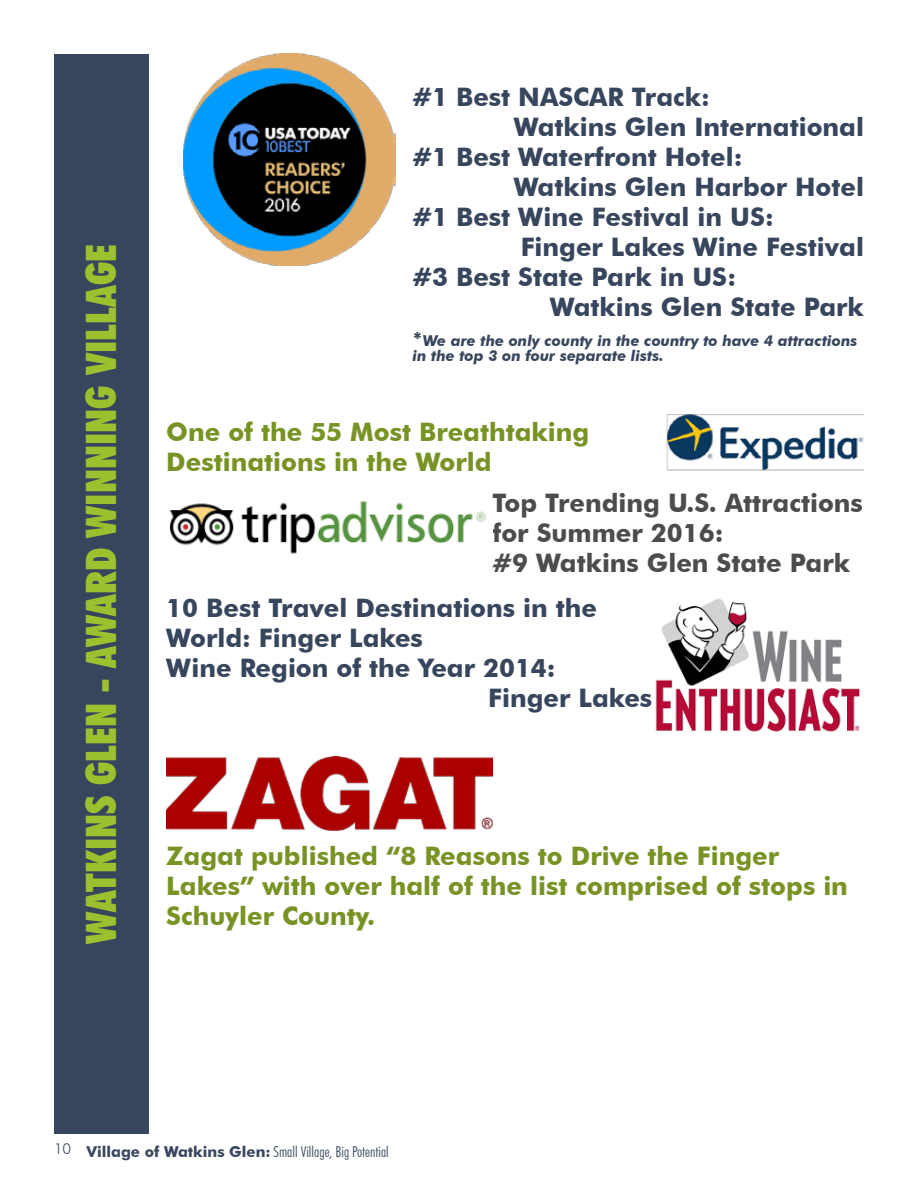
<style>
.page{position:relative;width:918px;height:1188px;background:#fff}
.page>*{position:absolute;margin:0;border:0;box-sizing:border-box;transform-origin:0 0}
.t1{font:900 condensed 42px "Futura BT";color:#9dc02e}
.t2{font:700 25.5px "Futura BT";color:#37465d}
.t3{font:700 25.5px/30px "Futura BT";color:#779324}
.t4{font:700 25.5px/30px "Futura BT";color:#4c4c4c}
.t5{font:italic 700 15px/15px "Futura BT";color:#37465d}
.t6{font:300 condensed 15px "Futura BT";color:#38475d}
.s1{font-style:normal;font-size:19.5px}
.s2{font-weight:700;font-stretch:normal}
</style>
<div class="page">
<img style="left:184px;top:54px;width:211px;height:212px">
<img style="left:655px;top:598px;width:205px;height:134px">
<img style="left:667px;top:415px;width:197px;height:56px">
<img style="left:170px;top:502px;width:316px;height:52px">
<img style="left:166px;top:756px;width:326px;height:74px">
<div style="left:54px;top:54px;width:94px;height:1080px;background:#37465d"></div>
<h1 class="t1" style="left:76px;top:944px;width:701px;rotate:-90deg">WATKINS GLEN - AWARD WINNING VILLAGE</h1>
<p class="t2" style="left:413px;top:81px;width:299px">#1 Best NASCAR Track:</p>
<p class="t2" style="left:514px;top:111px;width:352px">Watkins Glen International</p>
<p class="t2" style="left:413px;top:141px;width:331px">#1 Best Waterfront Hotel:</p>
<p class="t2" style="left:514px;top:171px;width:352px">Watkins Glen Harbor Hotel</p>
<p class="t2" style="left:413px;top:201px;width:363px">#1 Best Wine Festival in US:</p>
<p class="t2" style="left:521px;top:231px;width:345px">Finger Lakes Wine Festival</p>
<p class="t2" style="left:413px;top:261px;width:325px">#3 Best State Park in US:</p>
<p class="t2" style="left:550px;top:291px;width:316px">Watkins Glen State Park</p>
<p class="t5" style="left:413px;top:333px;width:446px"><span class="s1">*</span>We are the only county in the country to have 4 attractions in the top 3 on four separate lists.</p>
<p class="t3" style="left:166px;top:417px;width:425px">One of the 55 Most Breathtaking<br>Destinations in the World</p>
<p class="t4" style="left:492px;top:488px;width:372px">Top Trending U.S. Attractions for Summer 2016:<br>#9 Watkins Glen State Park</p>
<p class="t2" style="left:166px;top:593px;width:432px">10 Best Travel Destinations in the</p>
<p class="t2" style="left:166px;top:623px;width:258px">World: Finger Lakes</p>
<p class="t2" style="left:166px;top:653px;width:391px">Wine Region of the Year 2014:</p>
<p class="t2" style="left:488px;top:683px;width:166px">Finger Lakes</p>
<p class="t3" style="left:166px;top:840px;width:683px">Zagat published “8 Reasons to Drive the Finger<br>Lakes” with over half of the list comprised of stops in<br>Schuyler County.</p>
<p class="t6" style="left:54px;top:1142px;width:336px"><sup>10</sup> <span class="s2">Village of Watkins Glen:</span> Small Village, Big Potential</p>
</div>
